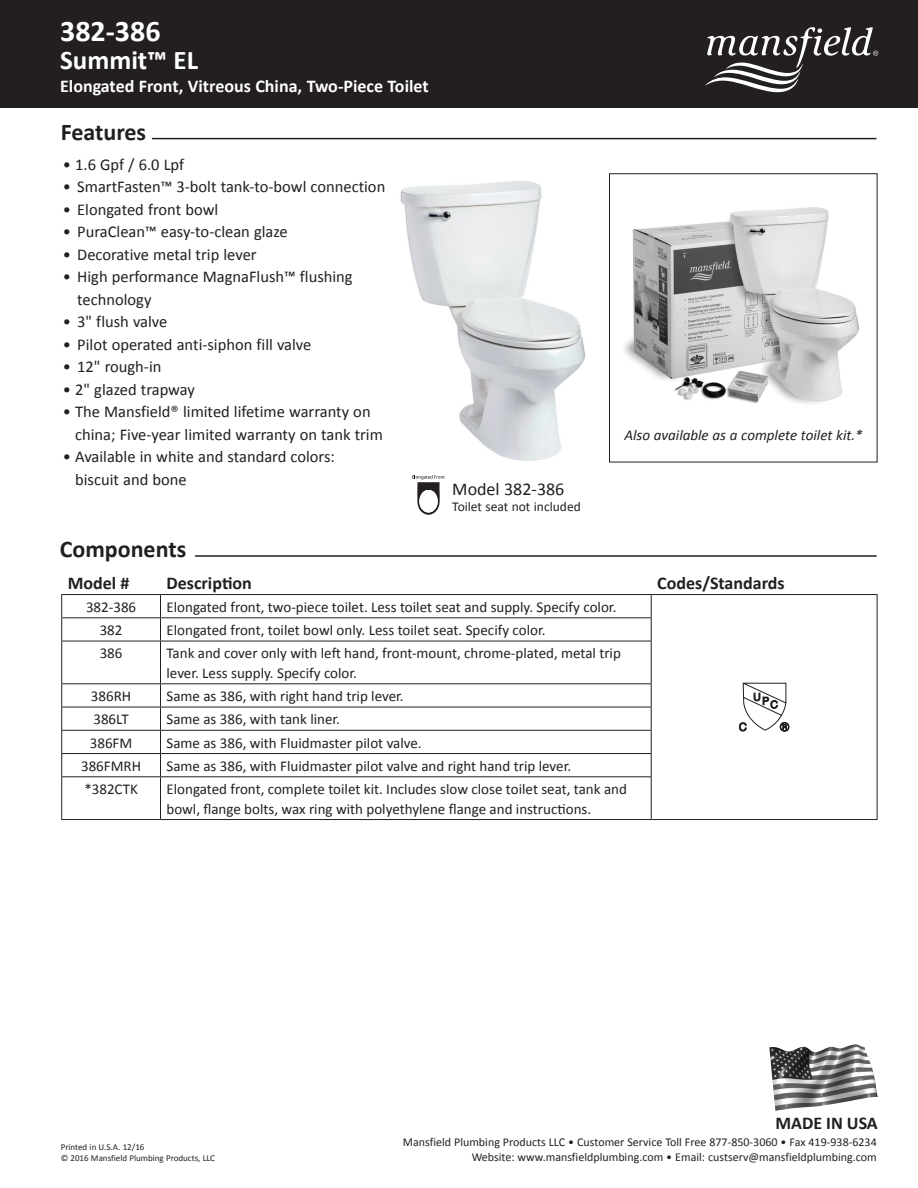
<style>
.page{position:relative;width:918px;height:1188px;background:#fff}
.page>*{position:absolute;margin:0;border:0;box-sizing:border-box;transform-origin:0 0}
.t1{font:700 30px "Calibri";color:#fff}
.t2{font:700 27px "Calibri";color:#fff}
.t3{font:700 24px "Calibri";color:#231f20}
.t4{font:700 18px "Calibri";color:#fff}
.t5{font:700 18px "Calibri";color:#231f20}
.t6{font:18px "Calibri";color:#231f20}
.t7{font:16.5px/22.5px "Calibri";color:#231f20}
.t8{font:15px/19.5px "Calibri";color:#231f20}
.t9{font:italic 15px "Calibri";color:#231f20}
.t10{font:13.5px "Calibri";color:#231f20}
.t11{font:12px "Calibri";color:#231f20}
.t12{font:9px/10.8px "Calibri";color:#231f20}
</style>
<div class="page">
<img style="left:624px;top:207px;width:235px;height:197px">
<div style="left:609px;top:173px;width:269px;height:289px;border:1px solid #231f20"></div>
<img style="left:400px;top:181px;width:186px;height:280px">
<hr style="left:61px;top:594px;width:100px;height:1px;background:#231f20">
<hr style="left:161px;top:594px;width:490px;height:1px;background:#231f20">
<hr style="left:651px;top:594px;width:227px;height:1px;background:#231f20">
<svg style="left:877px;top:595px;width:1px;height:46px"></svg>
<hr style="left:877px;top:641px;width:1px;height:43px;background:#231f20">
<svg style="left:877px;top:684px;width:1px;height:93px"></svg>
<hr style="left:877px;top:777px;width:1px;height:42px;background:#231f20">
<svg style="left:160px;top:595px;width:1px;height:46px"></svg>
<svg style="left:651px;top:595px;width:1px;height:46px"></svg>
<hr style="left:160px;top:641px;width:1px;height:42px;background:#231f20">
<svg style="left:160px;top:684px;width:1px;height:92px"></svg>
<hr style="left:160px;top:777px;width:1px;height:42px;background:#231f20">
<hr style="left:651px;top:641px;width:1px;height:42px;background:#231f20">
<svg style="left:651px;top:684px;width:1px;height:92px"></svg>
<hr style="left:651px;top:777px;width:1px;height:42px;background:#231f20">
<hr style="left:61px;top:617px;width:100px;height:1px;background:#231f20">
<hr style="left:161px;top:617px;width:491px;height:1px;background:#231f20">
<hr style="left:61px;top:641px;width:100px;height:1px;background:#231f20">
<hr style="left:161px;top:641px;width:491px;height:1px;background:#231f20">
<hr style="left:61px;top:683px;width:100px;height:1px;background:#231f20">
<hr style="left:61px;top:707px;width:100px;height:1px;background:#231f20">
<hr style="left:61px;top:730px;width:100px;height:1px;background:#231f20">
<hr style="left:61px;top:753px;width:100px;height:1px;background:#231f20">
<hr style="left:61px;top:776px;width:100px;height:1px;background:#231f20">
<hr style="left:61px;top:819px;width:100px;height:1px;background:#231f20">
<hr style="left:161px;top:683px;width:491px;height:1px;background:#231f20">
<hr style="left:161px;top:707px;width:491px;height:1px;background:#231f20">
<hr style="left:161px;top:730px;width:491px;height:1px;background:#231f20">
<hr style="left:161px;top:753px;width:491px;height:1px;background:#231f20">
<hr style="left:161px;top:776px;width:491px;height:1px;background:#231f20">
<hr style="left:161px;top:819px;width:490px;height:1px;background:#231f20">
<hr style="left:651px;top:819px;width:227px;height:1px;background:#231f20">
<svg style="left:61px;top:595px;width:1px;height:46px"></svg>
<hr style="left:61px;top:641px;width:1px;height:42px;background:#231f20">
<svg style="left:61px;top:684px;width:1px;height:92px"></svg>
<hr style="left:61px;top:777px;width:1px;height:42px;background:#231f20">
<svg style="left:739px;top:683px;width:50px;height:48px"></svg>
<hr style="left:195px;top:555px;width:681px;height:2px;background:#231f20">
<hr style="left:152px;top:138px;width:724px;height:1px;background:#231f20">
<img style="left:769px;top:1044px;width:109px;height:67px">
<svg style="left:412px;top:475px;width:33px;height:40px"></svg>
<div style="left:0;top:0;width:918px;height:108px;background:#231f20"></div>
<svg style="left:705px;top:27px;width:173px;height:65px"></svg>
<p class="t1" style="left:60px;top:11px;width:102px">382-386</p>
<p class="t2" style="left:60px;top:43px;width:139px">Summit™ EL</p>
<p class="t4" style="left:60px;top:74px;width:370px">Elongated Front, Vitreous China, Two-Piece Toilet</p>
<p class="t3" style="left:61px;top:116px;width:87px">Features</p>
<p class="t7" style="left:63px;top:153px;width:123px">• 1.6 Gpf / 6.0 Lpf</p>
<p class="t7" style="left:63px;top:176px;width:324px">• SmartFasten™ 3-bolt tank-to-bowl connection</p>
<p class="t7" style="left:63px;top:198px;width:157px">• Elongated front bowl</p>
<p class="t7" style="left:63px;top:221px;width:227px">• PuraClean™ easy-to-clean glaze</p>
<p class="t7" style="left:63px;top:243px;width:195px">• Decorative metal trip lever</p>
<p class="t7" style="left:77px;top:266px;width:277px;text-indent:-14px">• High performance MagnaFlush™ flushing technology</p>
<p class="t7" style="left:63px;top:311px;width:106px">• 3" flush valve</p>
<p class="t7" style="left:63px;top:333px;width:250px">• Pilot operated anti-siphon fill valve</p>
<p class="t7" style="left:63px;top:356px;width:100px">• 12" rough-in</p>
<p class="t7" style="left:63px;top:378px;width:134px">• 2" glazed trapway</p>
<p class="t7" style="left:75px;top:401px;width:309px;text-indent:-12px">• The Mansfield® limited lifetime warranty on china; Five-year limited warranty on tank trim</p>
<p class="t7" style="left:75px;top:446px;width:261px;text-indent:-12px">• Available in white and standard colors: biscuit and bone</p>
<p class="t3" style="left:60px;top:534px;width:128px">Components</p>
<p class="t6" style="left:452px;top:477px;width:114px">Model 382-386</p>
<p class="t10" style="left:452px;top:498px;width:130px">Toilet seat not included</p>
<p class="t9" style="left:624px;top:425px;width:240px">Also available as a complete toilet kit.*</p>
<p class="t5" style="left:68px;top:571px;width:63px">Model #</p>
<p class="t5" style="left:167px;top:571px;width:87px">Description</p>
<p class="t5" style="left:657px;top:571px;width:129px">Codes/Standards</p>
<p class="t8" style="left:86px;top:597px;width:52px">382-386</p>
<p class="t8" style="left:167px;top:597px;width:451px">Elongated front, two-piece toilet. Less toilet seat and supply. Specify color.</p>
<p class="t8" style="left:100px;top:620px;width:24px">382</p>
<p class="t8" style="left:167px;top:620px;width:381px">Elongated front, toilet bowl only. Less toilet seat. Specify color.</p>
<p class="t8" style="left:100px;top:644px;width:24px">386</p>
<p class="t8" style="left:167px;top:644px;width:456px">Tank and cover only with left hand, front-mount, chrome-plated, metal trip lever. Less supply. Specify color.</p>
<p class="t8" style="left:91px;top:686px;width:42px">386RH</p>
<p class="t8" style="left:167px;top:686px;width:239px">Same as 386, with right hand trip lever.</p>
<p class="t8" style="left:93px;top:710px;width:37px">386LT</p>
<p class="t8" style="left:167px;top:710px;width:175px">Same as 386, with tank liner.</p>
<p class="t8" style="left:90px;top:733px;width:44px">386FM</p>
<p class="t8" style="left:167px;top:733px;width:257px">Same as 386, with Fluidmaster pilot valve.</p>
<p class="t8" style="left:81px;top:756px;width:62px">386FMRH</p>
<p class="t8" style="left:167px;top:756px;width:406px">Same as 386, with Fluidmaster pilot valve and right hand trip lever.</p>
<p class="t8" style="left:84px;top:779px;width:55px">*382CTK</p>
<p class="t8" style="left:167px;top:779px;width:462px">Elongated front, complete toilet kit. Includes slow close toilet seat, tank and bowl, flange bolts, wax ring with polyethylene flange and instructions.</p>
<p class="t12" style="left:61px;top:1142px;width:156px">Printed in U.S.A. 12/16<br>© 2016 Mansfield Plumbing Products, LLC</p>
<p class="t5" style="left:775px;top:1111px;width:104px">MADE IN USA</p>
<p class="t11" style="left:403px;top:1135px;width:475px">Mansfield Plumbing Products LLC • Customer Service Toll Free 877-850-3060 • Fax 419-938-6234</p>
<p class="t11" style="left:472px;top:1150px;width:407px">Website: www.mansfieldplumbing.com • Email: custserv@mansfieldplumbing.com</p>
</div>
